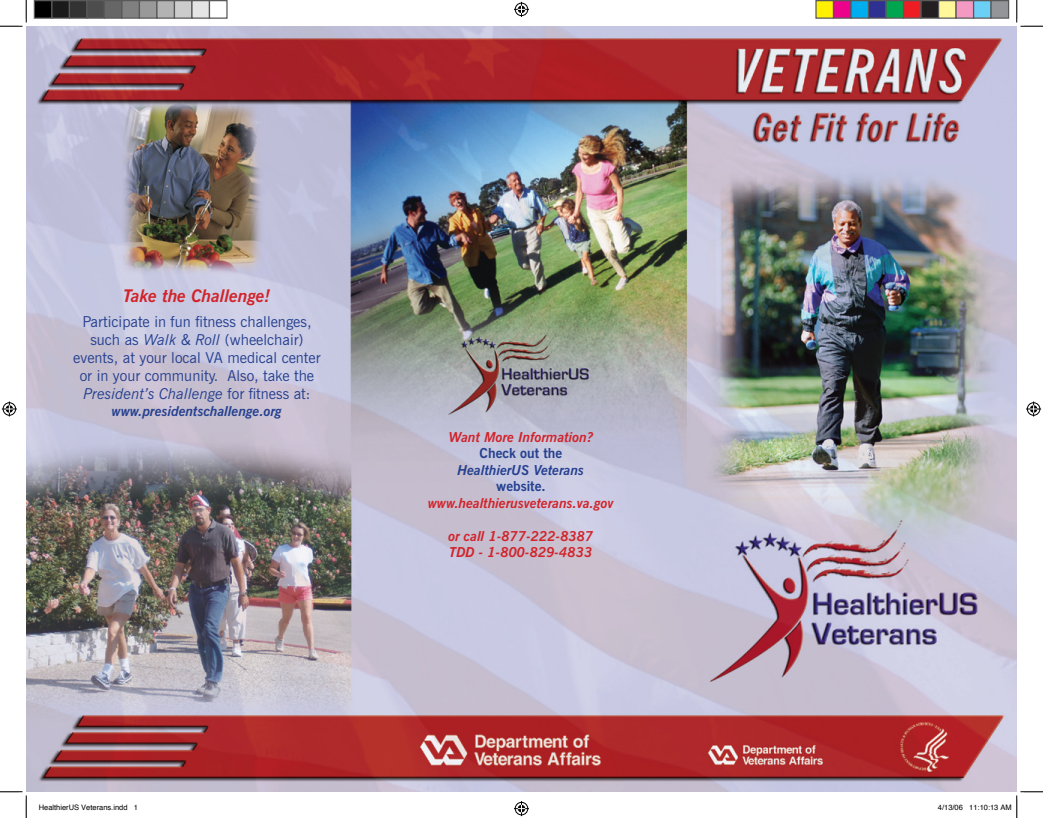
<style>
.page{position:relative;width:1043px;height:818px;background:#fff}
.page>*{position:absolute;margin:0;border:0;box-sizing:border-box;transform-origin:0 0}
.t1{font:italic 700 17.5px "News Gothic BT";color:#d1232a}
.t2{font:15px/18px "News Gothic BT";color:#25408f;text-align:center}
.t3{font:italic 700 13.75px/16.5px "News Gothic BT";color:#d1232a}
.t4{font:italic 700 13.75px "News Gothic BT";color:#25408f}
.t5{font:700 13.75px "News Gothic BT";color:#25408f}
.t6{font:7.5px "Helvetica";color:#000}
.s1{font-style:italic}
</style>
<div class="page">
<img style="left:26px;top:26px;width:990px;height:765px">
<img style="left:442px;top:308px;width:170px;height:128px">
<img style="left:108px;top:82px;width:169px;height:210px">
<svg style="left:0;top:0;width:27px;height:27px"></svg>
<svg style="left:0;top:790px;width:27px;height:28px"></svg>
<svg style="left:1015px;top:0;width:27px;height:27px"></svg>
<svg style="left:514px;top:2px;width:15px;height:15px"></svg>
<svg style="left:514px;top:801px;width:15px;height:15px"></svg>
<svg style="left:2px;top:401px;width:15px;height:15px"></svg>
<svg style="left:1026px;top:401px;width:15px;height:15px"></svg>
<div style="left:34px;top:1px;width:18px;height:17px;background:#000"></div>
<div style="left:34px;top:0;width:18px;height:19px;border:1px solid #595959"></div>
<div style="left:52px;top:1px;width:17px;height:17px;background:#1a1a1a"></div>
<div style="left:51px;top:0;width:19px;height:19px;border:1px solid #595959"></div>
<div style="left:69px;top:1px;width:18px;height:17px;background:#333"></div>
<div style="left:69px;top:0;width:19px;height:19px;border:1px solid #595959"></div>
<div style="left:87px;top:1px;width:17px;height:17px;background:#4d4d4d"></div>
<div style="left:86px;top:0;width:19px;height:19px;border:1px solid #595959"></div>
<div style="left:104px;top:1px;width:18px;height:17px;background:#666"></div>
<div style="left:104px;top:0;width:18px;height:19px;border:1px solid #595959"></div>
<div style="left:122px;top:1px;width:17px;height:17px;background:#808080"></div>
<div style="left:121px;top:0;width:19px;height:19px;border:1px solid #595959"></div>
<div style="left:139px;top:1px;width:18px;height:17px;background:#999"></div>
<div style="left:139px;top:0;width:19px;height:19px;border:1px solid #595959"></div>
<div style="left:157px;top:1px;width:17px;height:17px;background:#b3b3b3"></div>
<div style="left:156px;top:0;width:19px;height:19px;border:1px solid #595959"></div>
<div style="left:174px;top:1px;width:18px;height:17px;background:#ccc"></div>
<div style="left:174px;top:0;width:18px;height:19px;border:1px solid #595959"></div>
<div style="left:192px;top:1px;width:17px;height:17px;background:#e5e5e5"></div>
<div style="left:191px;top:0;width:19px;height:19px;border:1px solid #595959"></div>
<div style="left:209px;top:0;width:19px;height:19px;border:1px solid #595959"></div>
<div style="left:816px;top:1px;width:17px;height:17px;background:#fff101"></div>
<div style="left:815px;top:0;width:19px;height:19px;border:1px solid #595959"></div>
<div style="left:833px;top:1px;width:18px;height:17px;background:#ed028c"></div>
<div style="left:832px;top:0;width:19px;height:19px;border:1px solid #595959"></div>
<div style="left:851px;top:1px;width:17px;height:17px;background:#00aeef"></div>
<div style="left:850px;top:0;width:19px;height:19px;border:1px solid #595959"></div>
<div style="left:868px;top:1px;width:18px;height:17px;background:#2e3092"></div>
<div style="left:868px;top:0;width:18px;height:19px;border:1px solid #595959"></div>
<div style="left:886px;top:1px;width:17px;height:17px;background:#00a54f"></div>
<div style="left:885px;top:0;width:19px;height:19px;border:1px solid #595959"></div>
<div style="left:903px;top:1px;width:18px;height:17px;background:#ee1d23"></div>
<div style="left:902px;top:0;width:19px;height:19px;border:1px solid #595959"></div>
<div style="left:921px;top:1px;width:17px;height:17px;background:#231f20"></div>
<div style="left:920px;top:0;width:19px;height:19px;border:1px solid #595959"></div>
<div style="left:938px;top:1px;width:18px;height:17px;background:#fff79a"></div>
<div style="left:938px;top:0;width:18px;height:19px;border:1px solid #595959"></div>
<div style="left:956px;top:1px;width:17px;height:17px;background:#f499c2"></div>
<div style="left:955px;top:0;width:19px;height:19px;border:1px solid #595959"></div>
<div style="left:973px;top:1px;width:18px;height:17px;background:#6bcff6"></div>
<div style="left:972px;top:0;width:19px;height:19px;border:1px solid #595959"></div>
<div style="left:991px;top:1px;width:17px;height:17px;background:#939598"></div>
<div style="left:990px;top:0;width:19px;height:19px;border:1px solid #595959"></div>
<svg style="left:969px;top:790px;width:73px;height:28px"></svg>
<p class="t1" style="left:123px;top:285px;width:149px">Take the Challenge!</p>
<p class="t2" style="left:73px;top:313px;width:249px">Participate in fun fitness challenges, such as <span class="s1">Walk &amp; Roll</span> (wheelchair) events, at your local VA medical center or in your community. Also, take the <span class="s1">President’s Challenge</span> for fitness at:</p>
<p class="t4" style="left:112px;top:402px;width:172px">www.presidentschallenge.org</p>
<p class="t3" style="left:449px;top:428px;width:146px">Want More Information?</p>
<p class="t5" style="left:479px;top:445px;width:84px">Check out the</p>
<p class="t4" style="left:457px;top:461px;width:128px">HealthierUS Veterans</p>
<p class="t5" style="left:496px;top:478px;width:51px">website.</p>
<p class="t3" style="left:428px;top:494px;width:187px">www.healthierusveterans.va.gov</p>
<p class="t3" style="left:448px;top:527px;width:146px">or call 1-877-222-8387<br>TDD - 1-800-829-4833</p>
<p class="t6" style="left:39px;top:802px;width:101px">HealthierUS Veterans.indd 1</p>
<p class="t6" style="left:938px;top:802px;width:75px">4/13/06 11:10:13 AM</p>
</div>
